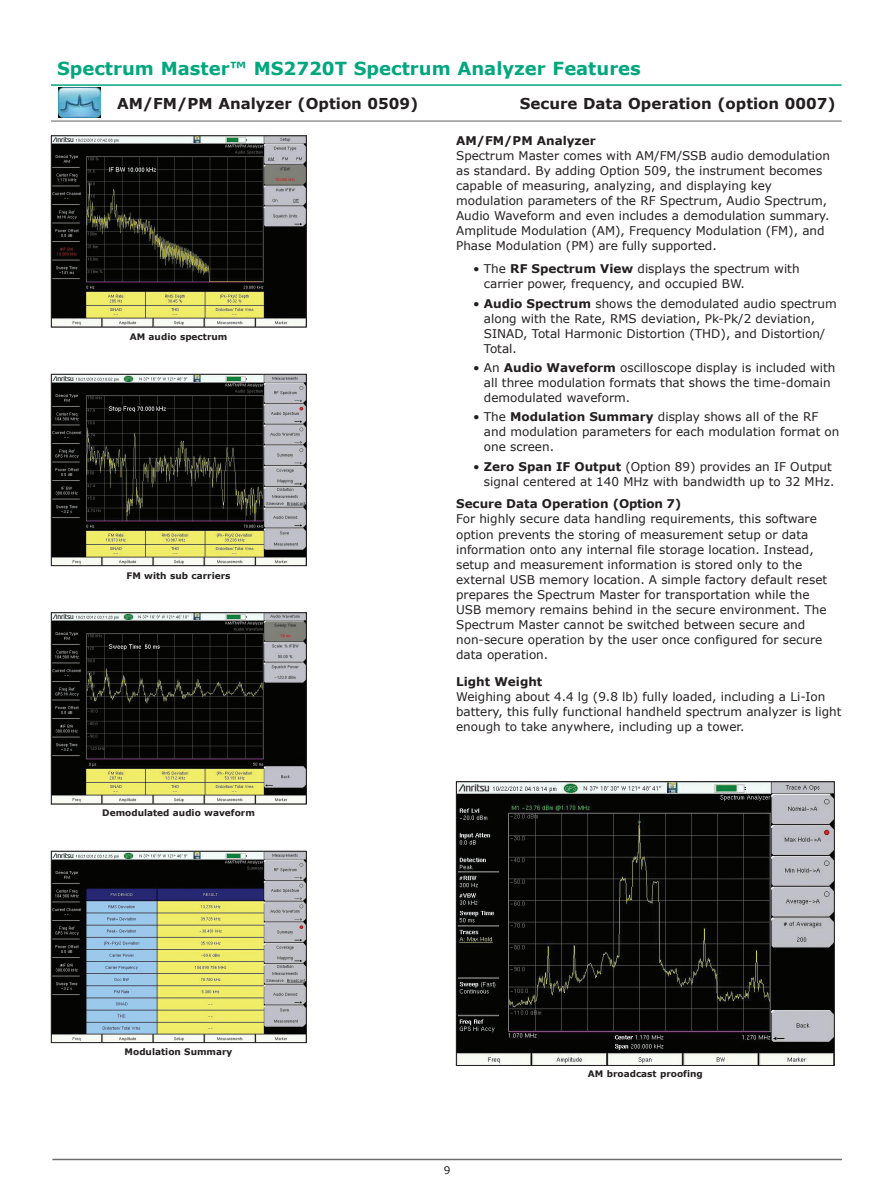
<style>
.page{position:relative;width:893px;height:1191px;background:#fff}
.page>*{position:absolute;margin:0;border:0;box-sizing:border-box;transform-origin:0 0}
.Masthead{font:700 18px "Verdana";color:#00a77e}
.Table_1st_level_head{font:700 15px "Verdana";color:#231f20}
.Body_text{font:12px/15px "Verdana";color:#231f20}
.Bullet_Body_text{font:12px/15px "Verdana";color:#231f20}
.Heading_1_Verdana_Bo{font:700 12px "Verdana";color:#231f20}
.t1{font:10.5px "Verdana";color:#231f20}
.Figure_Caption_Bold{font:700 9px "Verdana";color:#231f20}
.s1{font-weight:700}
</style>
<div class="page">
<hr style="left:52px;top:1158px;width:790px;height:2px;background:#6c6d70">
<hr style="left:51px;top:84px;width:791px;height:2px;background:#00a77e">
<hr style="left:51px;top:120px;width:791px;height:2px;background:#939598">
<img style="left:59px;top:88px;width:42px;height:30px">
<img style="left:53px;top:138px;width:252px;height:187px">
<div style="left:51px;top:136px;width:256px;height:191px;border:1px solid #231f20"></div>
<img style="left:53px;top:376px;width:252px;height:188px">
<div style="left:51px;top:374px;width:256px;height:192px;border:1px solid #231f20"></div>
<img style="left:53px;top:614px;width:252px;height:188px">
<div style="left:51px;top:612px;width:256px;height:192px;border:1px solid #231f20"></div>
<img style="left:53px;top:853px;width:252px;height:187px">
<div style="left:51px;top:851px;width:256px;height:191px;border:1px solid #231f20"></div>
<img style="left:458px;top:783px;width:374px;height:280px">
<div style="left:456px;top:781px;width:378px;height:284px;border:1px solid #231f20"></div>
<p class="Masthead" style="left:57px;top:56px;width:585px">Spectrum Master™ MS2720T Spectrum Analyzer Features</p>
<p class="Table_1st_level_head" style="left:117px;top:93px;width:303px">AM/FM/PM Analyzer (Option 0509)</p>
<p class="Table_1st_level_head" style="left:520px;top:93px;width:317px">Secure Data Operation (option 0007)</p>
<p class="Heading_1_Verdana_Bo" style="left:456px;top:132px;width:141px">AM/FM/PM Analyzer</p>
<p class="Body_text" style="left:456px;top:148px;width:375px">Spectrum Master comes with AM/FM/SSB audio demodulation as standard. By adding Option 509, the instrument becomes capable of measuring, analyzing, and displaying key modulation parameters of the RF Spectrum, Audio Spectrum, Audio Waveform and even includes a demodulation summary.<br>Amplitude Modulation (AM), Frequency Modulation (FM), and Phase Modulation (PM) are fully supported.</p>
<p class="Bullet_Body_text" style="left:484px;top:261px;width:317px;text-indent:-11px">• The <span class="s1">RF Spectrum View</span> displays the spectrum with carrier power, frequency, and occupied BW.</p>
<p class="Bullet_Body_text" style="left:484px;top:296px;width:354px;text-indent:-11px">• <span class="s1">Audio Spectrum</span> shows the demodulated audio spectrum along with the Rate, RMS deviation, Pk-Pk/2 deviation, SINAD, Total Harmonic Distortion (THD), and Distortion/ Total.</p>
<p class="Bullet_Body_text" style="left:484px;top:360px;width:353px;text-indent:-11px">• An <span class="s1">Audio Waveform</span> oscilloscope display is included with all three modulation formats that shows the time-domain demodulated waveform.</p>
<p class="Bullet_Body_text" style="left:484px;top:409px;width:357px;text-indent:-11px">• The <span class="s1">Modulation Summary</span> display shows all of the RF and modulation parameters for each modulation format on one screen.</p>
<p class="Bullet_Body_text" style="left:473px;top:458px;width:363px;text-align:right">• <span class="s1">Zero Span IF Output</span> (Option 89) provides an IF Output signal centered at 140 MHz with bandwidth up to 32 MHz.</p>
<p class="Heading_1_Verdana_Bo" style="left:456px;top:495px;width:227px">Secure Data Operation (Option 7)</p>
<p class="Body_text" style="left:456px;top:511px;width:373px">For highly secure data handling requirements, this software option prevents the storing of measurement setup or data information onto any internal file storage location. Instead, setup and measurement information is stored only to the external USB memory location. A simple factory default reset prepares the Spectrum Master for transportation while the USB memory remains behind in the secure environment. The Spectrum Master cannot be switched between secure and non-secure operation by the user once configured for secure data operation.</p>
<p class="Heading_1_Verdana_Bo" style="left:456px;top:673px;width:88px">Light Weight</p>
<p class="Body_text" style="left:456px;top:688px;width:387px">Weighing about 4.4 lg (9.8 lb) fully loaded, including a Li-Ion battery, this fully functional handheld spectrum analyzer is light enough to take anywhere, including up a tower.</p>
<p class="Figure_Caption_Bold" style="left:130px;top:331px;width:99px">AM audio spectrum</p>
<p class="Figure_Caption_Bold" style="left:127px;top:569px;width:106px">FM with sub carriers</p>
<p class="Figure_Caption_Bold" style="left:102px;top:806px;width:154px">Demodulated audio waveform</p>
<p class="Figure_Caption_Bold" style="left:125px;top:1045px;width:109px">Modulation Summary</p>
<p class="t1" style="left:444px;top:1162px;width:8px">9</p>
<p class="Figure_Caption_Bold" style="left:588px;top:1067px;width:116px">AM broadcast proofing</p>
</div>
